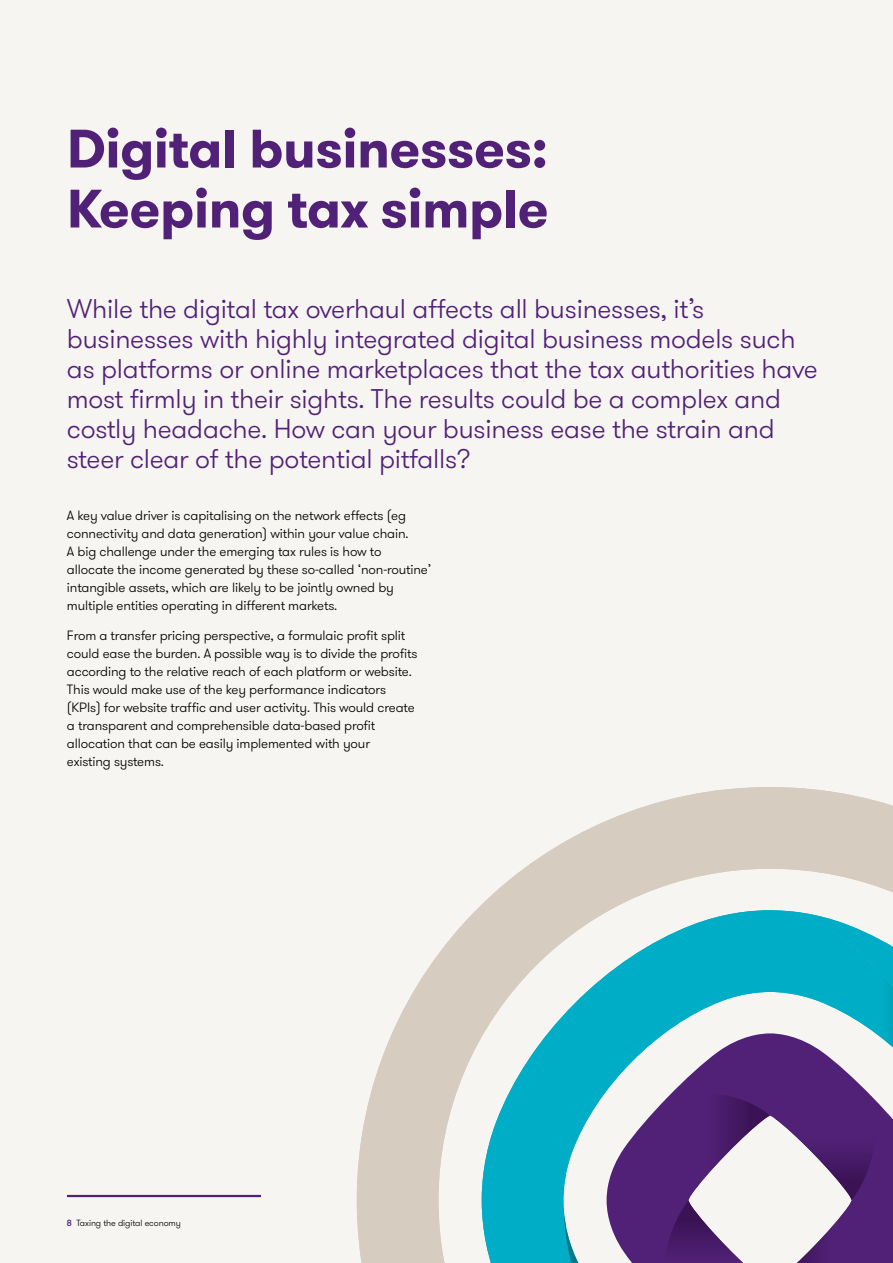
<style>
.page{position:relative;width:893px;height:1263px;background:#f7f5f2}
.page>*{position:absolute;margin:0;border:0;box-sizing:border-box;transform-origin:0 0}
.t1{font:700 54px/60px "GT Walsheim Pro";letter-spacing:-.01em;color:#512178}
.t2{font:300 27px/30px "GT Walsheim Pro";letter-spacing:-.01em;color:#512178}
.t3{font:300 13.5px/18px "GT Walsheim Pro";letter-spacing:-.01em;color:#000}
.t4{font:300 9px "GT Walsheim Pro";letter-spacing:-.01em;color:#000}
.s1{font-weight:500;color:#512178}
</style>
<div class="page">
<hr style="left:67px;top:1195px;width:194px;height:2px;background:#512178">
<svg style="left:357px;top:947px;width:87px;height:316px"></svg>
<svg style="left:444px;top:787px;width:449px;height:476px"></svg>
<svg style="left:482px;top:910px;width:81px;height:353px"></svg>
<svg style="left:563px;top:910px;width:330px;height:353px"></svg>
<svg style="left:606px;top:1033px;width:287px;height:230px"></svg>
<svg style="left:652px;top:1093px;width:236px;height:170px"></svg>
<h1 class="t1" style="left:67px;top:119px;width:483px">Digital businesses:<br>Keeping tax simple</h1>
<p class="t2" style="left:67px;top:294px;width:752px">While the digital tax overhaul affects all businesses, it’s businesses with highly integrated digital business models such as platforms or online marketplaces that the tax authorities have most firmly in their sights. The results could be a complex and costly headache. How can your business ease the strain and steer clear of the potential pitfalls?</p>
<p class="t3" style="left:67px;top:507px;width:366px">A key value driver is capitalising on the network effects (eg connectivity and data generation) within your value chain.<br>A big challenge under the emerging tax rules is how to allocate the income generated by these so-called ‘non-routine’ intangible assets, which are likely to be jointly owned by multiple entities operating in different markets.</p>
<p class="t3" style="left:67px;top:626px;width:352px">From a transfer pricing perspective, a formulaic profit split could ease the burden. A possible way is to divide the profits according to the relative reach of each platform or website.<br>This would make use of the key performance indicators (KPIs) for website traffic and user activity. This would create a transparent and comprehensible data-based profit allocation that can be easily implemented with your<br>existing systems.</p>
<p class="t4" style="left:67px;top:1217px;width:115px"><span class="s1">8</span> Taxing the digital economy</p>
</div>
